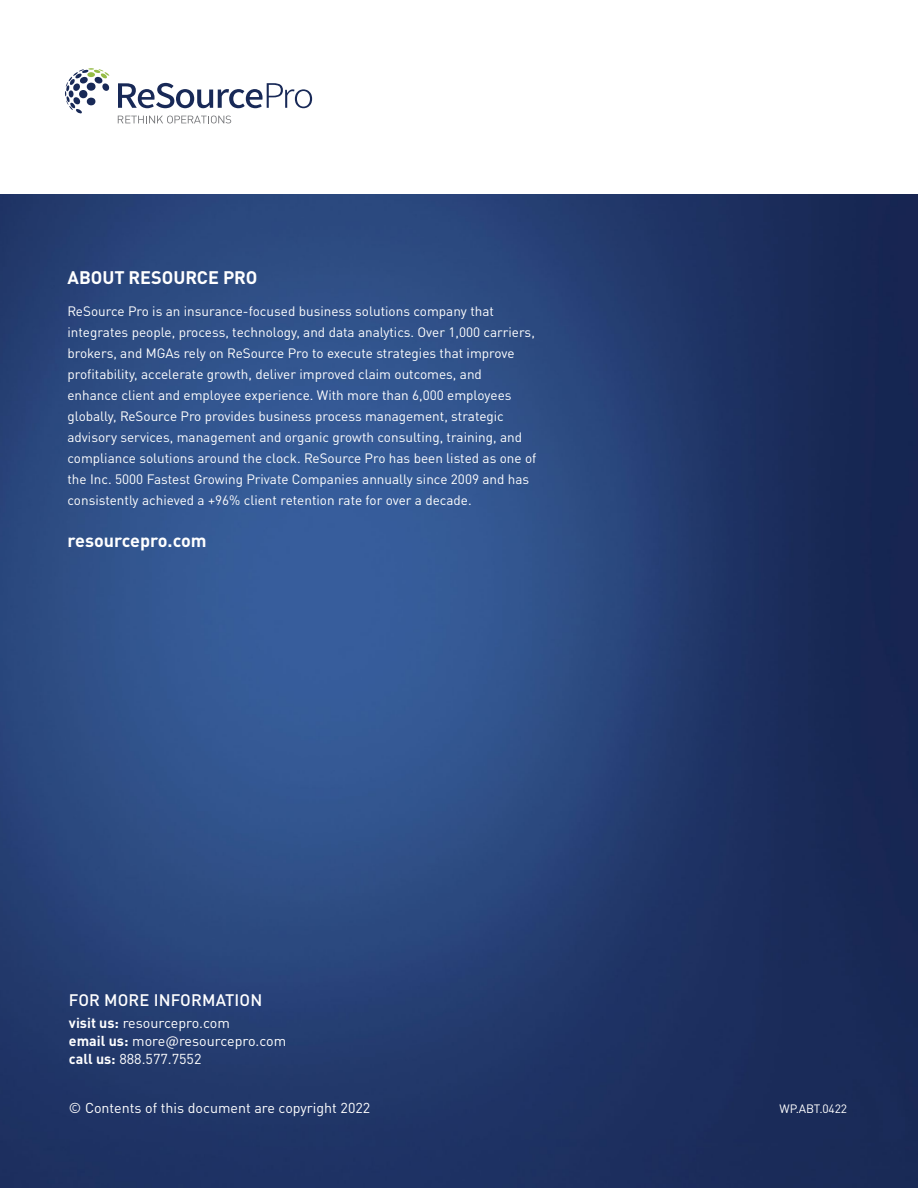
<style>
.page{position:relative;width:918px;height:1188px;background:#fff}
.page>*{position:absolute;margin:0;border:0;box-sizing:border-box;transform-origin:0 0}
.t1{font:700 18px "DINOT";color:#fff}
.t2{font:500 16.5px "DINOT";letter-spacing:.01em;color:#fff}
.t3{font:14.25px/18px "DINOT";color:#fff}
.t4{font:13.5px/21px "DINOT";color:#fff}
.t5{font:12px "DINOT";letter-spacing:-.01em;color:#fff}
.s1{font-weight:700}
</style>
<div class="page">
<img style="left:0;top:194px;width:918px;height:994px">
<svg style="left:118px;top:83px;width:194px;height:25px"></svg>
<svg style="left:65px;top:68px;width:45px;height:46px"></svg>
<svg style="left:118px;top:116px;width:113px;height:7px"></svg>
<h1 class="t1" style="left:68px;top:263px;width:191px">ABOUT RESOURCE PRO</h1>
<p class="t4" style="left:68px;top:299px;width:470px">ReSource Pro is an insurance-focused business solutions company that integrates people, process, technology, and data analytics. Over 1,000 carriers, brokers, and MGAs rely on ReSource Pro to execute strategies that improve profitability, accelerate growth, deliver improved claim outcomes, and<br>enhance client and employee experience. With more than 6,000 employees globally, ReSource Pro provides business process management, strategic advisory services, management and organic growth consulting, training, and compliance solutions around the clock. ReSource Pro has been listed as one of the Inc. 5000 Fastest Growing Private Companies annually since 2009 and has consistently achieved a +96% client retention rate for over a decade.</p>
<h1 class="t1" style="left:68px;top:526px;width:141px">resourcepro.com</h1>
<p class="t2" style="left:69px;top:987px;width:195px">FOR MORE INFORMATION</p>
<p class="t3" style="left:69px;top:1013px;width:219px"><span class="s1">visit us:</span> resourcepro.com<br><span class="s1">email us:</span> more@resourcepro.com <span class="s1">call us:</span> 888.577.7552</p>
<p class="t3" style="left:69px;top:1098px;width:303px">© Contents of this document are copyright 2022</p>
<p class="t5" style="left:780px;top:1100px;width:69px">WP.ABT.0422</p>
</div>
